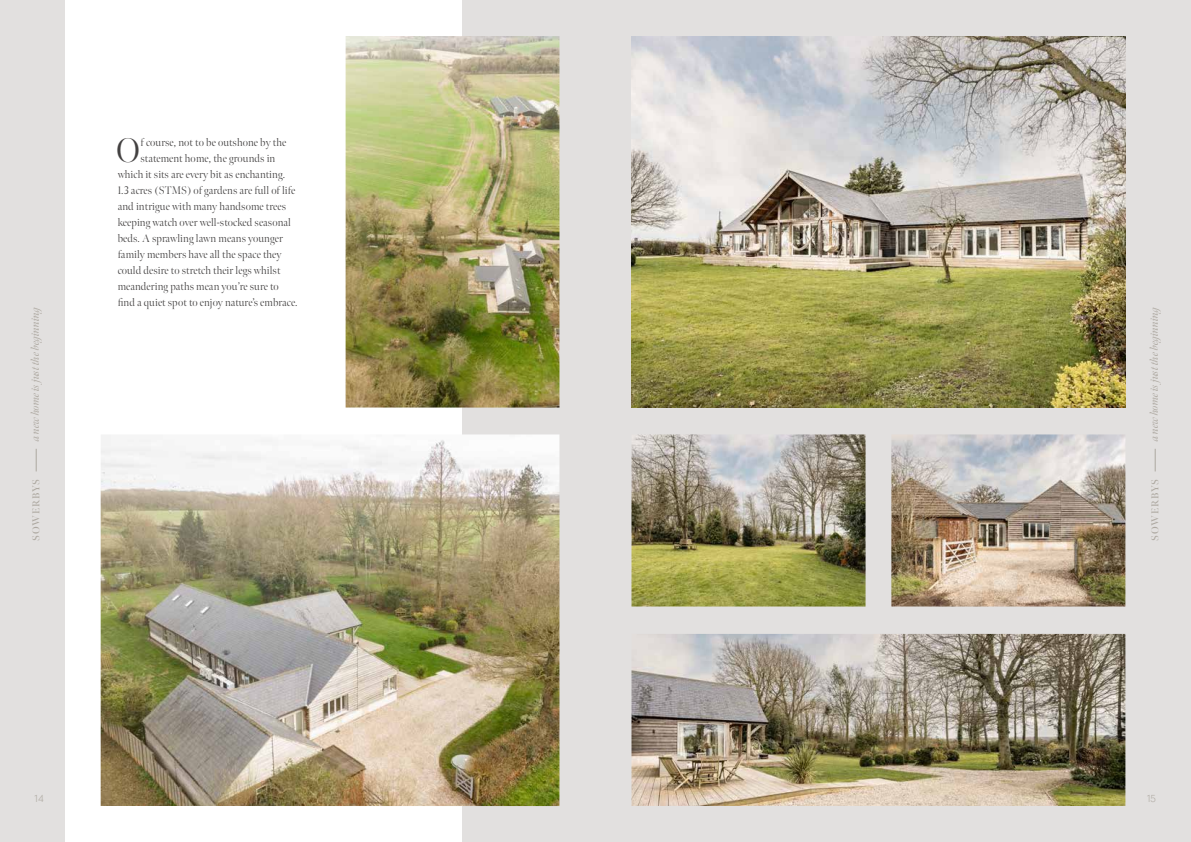
<style>
.page{position:relative;width:1191px;height:842px;background:#fff}
.page>*{position:absolute;margin:0;border:0;box-sizing:border-box;transform-origin:0 0}
.t1{font:300 34px "Meno Banner";color:#434141}
.t2{font:300 11px "Meno Banner";letter-spacing:.01em;color:#434141}
.t3{font:italic 11px "Meno Banner";letter-spacing:-.01em;color:#ada8a0}
.t4{font:600 10px "Meno Banner";letter-spacing:.08em;color:#ada8a0}
.t5{font:300 10px "Quasimoda";color:#ada8a0}
</style>
<div class="page">
<div style="left:0;top:0;width:595px;height:842px;background:#e2e0df"></div>
<div style="left:595px;top:0;width:596px;height:842px;background:#e2e0df"></div>
<svg style="left:36px;top:449px;width:1px;height:22px"></svg>
<svg style="left:1155px;top:449px;width:1px;height:22px"></svg>
<div style="left:65px;top:0;width:396px;height:842px;background:#fff"></div>
<img style="left:631px;top:36px;width:494px;height:371px">
<img style="left:891px;top:434px;width:234px;height:172px">
<img style="left:631px;top:434px;width:234px;height:172px">
<img style="left:631px;top:634px;width:494px;height:172px">
<img style="left:101px;top:434px;width:458px;height:372px">
<img style="left:345px;top:36px;width:214px;height:372px">
<h1 class="t1" style="left:116px;top:130px;width:25px">O</h1>
<p class="t2" style="left:140px;top:136px;width:147px">f course, not to be outshone by the</p>
<p class="t2" style="left:140px;top:152px;width:136px">statement home, the grounds in</p>
<p class="t2" style="left:118px;top:168px;width:169px">which it sits are every bit as enchanting.</p>
<p class="t2" style="left:118px;top:184px;width:179px">1.3 acres (STMS) of gardens are full of life</p>
<p class="t2" style="left:118px;top:200px;width:170px">and intrigue with many handsome trees</p>
<p class="t2" style="left:118px;top:216px;width:175px">keeping watch over well-stocked seasonal</p>
<p class="t2" style="left:118px;top:232px;width:167px">beds. A sprawling lawn means younger</p>
<p class="t2" style="left:118px;top:248px;width:165px">family members have all the space they</p>
<p class="t2" style="left:118px;top:264px;width:164px">could desire to stretch their legs whilst</p>
<p class="t2" style="left:118px;top:280px;width:163px">meandering paths mean you’re sure to</p>
<p class="t2" style="left:118px;top:296px;width:181px">find a quiet spot to enjoy nature’s embrace.</p>
<p class="t3" style="left:29px;top:441px;width:138px;rotate:-90deg">a new home is just the beginning</p>
<p class="t3" style="left:1147px;top:441px;width:138px;rotate:-90deg">a new home is just the beginning</p>
<p class="t4" style="left:30px;top:541px;width:63px;rotate:-90deg">SOWERBYS</p>
<p class="t4" style="left:1149px;top:541px;width:63px;rotate:-90deg">SOWERBYS</p>
<p class="t5" style="left:35px;top:791px;width:11px">14</p>
<p class="t5" style="left:1147px;top:791px;width:10px">15</p>
</div>
